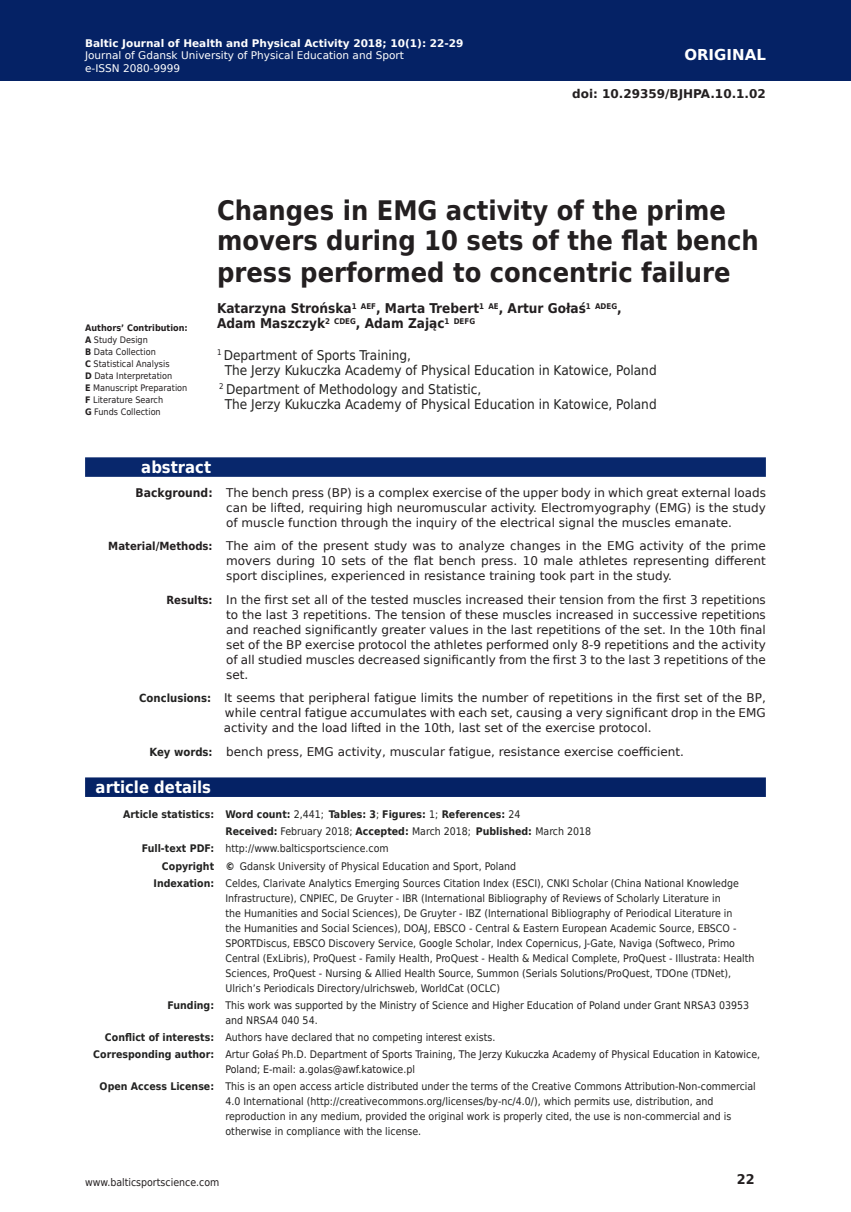
<style>
.page{position:relative;width:851px;height:1212px;background:#fff}
.page>*{position:absolute;margin:0;border:0;box-sizing:border-box;transform-origin:0 0}
.Title_national{font:700 27px/30px "DejaVu Sans Condensed";color:#231f20}
.t1{font:700 16.5px "DejaVu Sans Condensed";color:#fff}
.t2{font:700 15px "DejaVu Sans";color:#fff}
.Instytution_Adress{font:13.5px/15px "DejaVu Sans Condensed";color:#222221}
.Author{font:700 13.5px/15px "DejaVu Sans Condensed";color:#231f20}
.t3{font:700 13.35px "DejaVu Sans";color:#231f20;scale:.96 1}
.Abstract_Body_Text{font:12px/15px "DejaVu Sans";color:#231f20;text-align:justify}
.t4{font:700 12px "DejaVu Sans";color:#231f20}
.t5{font:10.5px/15px "DejaVu Sans Condensed";color:#222221}
.t6{font:10.5px/15px "DejaVu Sans Condensed";color:#231f20}
.t7{font:10.5px "DejaVu Sans";color:#fff}
.t8{font:700 10.5px "DejaVu Sans Condensed";color:#222221}
.t9{font:700 10.5px "DejaVu Sans";color:#fff}
.t10{font:9px "DejaVu Sans Condensed";color:#231f20}
.t11{font:700 9px "DejaVu Sans Condensed";color:#231f20}
.s1{font-weight:700}
.s2{font-family:"DejaVu Sans Condensed";font-weight:700}
.s3{font-family:"DejaVu Sans Condensed";font-weight:700;font-size:11.25px}
.s4{font-family:"DejaVu Sans Condensed";font-weight:700;font-size:11.25px;color:#222221}
.s5{font-weight:400}
.s6{font-weight:700;color:#222221}
</style>
<div class="page">
<div style="left:85px;top:777px;width:680px;height:20px;background:#052265"></div>
<div style="left:0;top:0;width:850px;height:80px;background:#052265"></div>
<div style="left:85px;top:457px;width:680px;height:20px;background:#08276c"></div>
<p class="t9" style="left:85px;top:34px;width:380px">Baltic Journal of Health and Physical Activity 2018; 10(1): 22-29</p>
<p class="t7" style="left:85px;top:47px;width:320px">Journal of Gdansk University of Physical Education and Sport</p>
<p class="t7" style="left:85px;top:60px;width:97px">e-ISSN 2080-9999</p>
<p class="t2" style="left:684px;top:42px;width:83px">ORIGINAL</p>
<p class="t4" style="left:572px;top:84px;width:195px">doi: 10.29359/BJHPA.10.1.02</p>
<p class="t11" style="left:85px;top:321px;width:104px">Authors’ Contribution:</p>
<p class="t10" style="left:85px;top:333px;width:64px"><span class="s1">A</span> Study Design</p>
<p class="t10" style="left:85px;top:345px;width:72px"><span class="s1">B</span> Data Collection</p>
<p class="t10" style="left:85px;top:357px;width:86px"><span class="s1">C</span> Statistical Analysis</p>
<p class="t10" style="left:85px;top:369px;width:89px"><span class="s1">D</span> Data Interpretation</p>
<p class="t10" style="left:85px;top:381px;width:104px"><span class="s1">E</span> Manuscript Preparation</p>
<p class="t10" style="left:85px;top:393px;width:80px"><span class="s1">F</span> Literature Search</p>
<p class="t10" style="left:85px;top:405px;width:77px"><span class="s1">G</span> Funds Collection</p>
<p class="Title_national" style="left:217px;top:195px;width:543px">Changes in EMG activity of the prime movers during 10 sets of the flat bench</p>
<p class="Title_national" style="left:217px;top:257px;width:515px">press performed to concentric failure</p>
<p class="Author" style="left:217px;top:301px;width:406px">Katarzyna Strońska<sup>1</sup> <sup>AEF</sup>, Marta Trebert<sup>1</sup> <sup>AE</sup>, Artur Gołaś<sup>1</sup> <sup>ADEG</sup>,<br>Adam Maszczyk<sup>2</sup> <sup>CDEG</sup>, Adam Zając<sup>1</sup> <sup>DEFG</sup></p>
<p class="Instytution_Adress" style="left:225px;top:347px;width:433px;text-indent:-8px"><sup>1</sup> Department of Sports Training,<br>The Jerzy Kukuczka Academy of Physical Education in Katowice, Poland</p>
<p class="Instytution_Adress" style="left:225px;top:381px;width:433px;text-indent:-5px"><sup>2</sup> Department of Methodology and Statistic,<br>The Jerzy Kukuczka Academy of Physical Education in Katowice, Poland</p>
<p class="t1" style="left:141px;top:454px;width:71px">abstract</p>
<p class="Abstract_Body_Text" style="left:226px;top:485px;width:541px;text-indent:-90px"><span class="s2">Background:</span> The bench press (BP) is a complex exercise of the upper body in which great external loads can be lifted, requiring high neuromuscular activity. Electromyography (EMG) is the study of muscle function through the inquiry of the electrical signal the muscles emanate.</p>
<p class="Abstract_Body_Text" style="left:226px;top:538px;width:541px;text-indent:-118px"><span class="s3">Material/Methods:</span> The aim of the present study was to analyze changes in the EMG activity of the prime movers during 10 sets of the flat bench press. 10 male athletes representing different sport disciplines, experienced in resistance training took part in the study.</p>
<p class="Abstract_Body_Text" style="left:226px;top:592px;width:541px;text-indent:-60px"><span class="s3">Results:</span> In the first set all of the tested muscles increased their tension from the first 3 repetitions to the last 3 repetitions. The tension of these muscles increased in successive repetitions and reached significantly greater values in the last repetitions of the set. In the 10th final set of the BP exercise protocol the athletes performed only 8-9 repetitions and the activity of all studied muscles decreased significantly from the first 3 to the last 3 repetitions of the set.</p>
<p class="Abstract_Body_Text" style="left:224px;top:690px;width:543px;text-indent:-85px"><span class="s4">Conclusions:</span> It seems that peripheral fatigue limits the number of repetitions in the first set of the BP, while central fatigue accumulates with each set, causing a very significant drop in the EMG activity and the load lifted in the 10th, last set of the exercise protocol.</p>
<p class="Abstract_Body_Text" style="left:149px;top:744px;width:536px"><span class="s4">Key words:</span> bench press, EMG activity, muscular fatigue, resistance exercise coefficient.</p>
<p class="t1" style="left:96px;top:774px;width:117px">article details</p>
<p class="t8" style="left:123px;top:806px;width:398px">Article statistics: Word count: <span class="s5">2,441;</span> Tables: 3<span class="s5">;</span> Figures: <span class="s5">1;</span> References: <span class="s5">24</span></p>
<p class="t5" style="left:225px;top:824px;width:367px"><span class="s1">Received:</span> February 2018; <span class="s1">Accepted:</span> March 2018; <span class="s1">Published:</span> March 2018</p>
<p class="t5" style="left:142px;top:841px;width:248px"><span class="s1">Full-text PDF:</span> http://www.balticsportscience.com</p>
<p class="t5" style="left:162px;top:858px;width:356px"><span class="s1">Copyright ©</span> Gdansk University of Physical Education and Sport, Poland</p>
<p class="t5" style="left:225px;top:875px;width:530px;text-indent:-72px"><span class="s1">Indexation:</span> Celdes, Clarivate Analytics Emerging Sources Citation Index (ESCI), CNKI Scholar (China National Knowledge Infrastructure), CNPIEC, De Gruyter - IBR (International Bibliography of Reviews of Scholarly Literature in<br>the Humanities and Social Sciences), De Gruyter - IBZ (International Bibliography of Periodical Literature in<br>the Humanities and Social Sciences), DOAJ, EBSCO - Central &amp; Eastern European Academic Source, EBSCO - SPORTDiscus, EBSCO Discovery Service, Google Scholar, Index Copernicus, J-Gate, Naviga (Softweco, Primo Central (ExLibris), ProQuest - Family Health, ProQuest - Health &amp; Medical Complete, ProQuest - Illustrata: Health Sciences, ProQuest - Nursing &amp; Allied Health Source, Summon (Serials Solutions/ProQuest, TDOne (TDNet), Ulrich’s Periodicals Directory/ulrichsweb, WorldCat (OCLC)</p>
<p class="t5" style="left:225px;top:997px;width:525px;text-indent:-58px"><span class="s1">Funding:</span> This work was supported by the Ministry of Science and Higher Education of Poland under Grant NRSA3 03953 and NRSA4 040 54.</p>
<p class="t5" style="left:105px;top:1029px;width:392px"><span class="s1">Conflict of interests:</span> Authors have declared that no competing interest exists.</p>
<p class="t6" style="left:225px;top:1047px;width:536px;text-indent:-132px"><span class="s6">Corresponding author:</span> Artur Gołaś Ph.D. Department of Sports Training, The Jerzy Kukuczka Academy of Physical Education in Katowice,<br>Poland; E-mail: a.golas@awf.katowice.pl</p>
<p class="t5" style="left:225px;top:1079px;width:532px;text-indent:-126px"><span class="s1">Open Access License:</span> This is an open access article distributed under the terms of the Creative Commons Attribution-Non-commercial 4.0 International (http://creativecommons.org/licenses/by-nc/4.0/), which permits use, distribution, and reproduction in any medium, provided the original work is properly cited, the use is non-commercial and is otherwise in compliance with the license.</p>
<p class="t6" style="left:85px;top:1174px;width:136px">www.balticsportscience.com</p>
<p class="t3" style="left:736px;top:1168px;width:20px">22</p>
</div>
